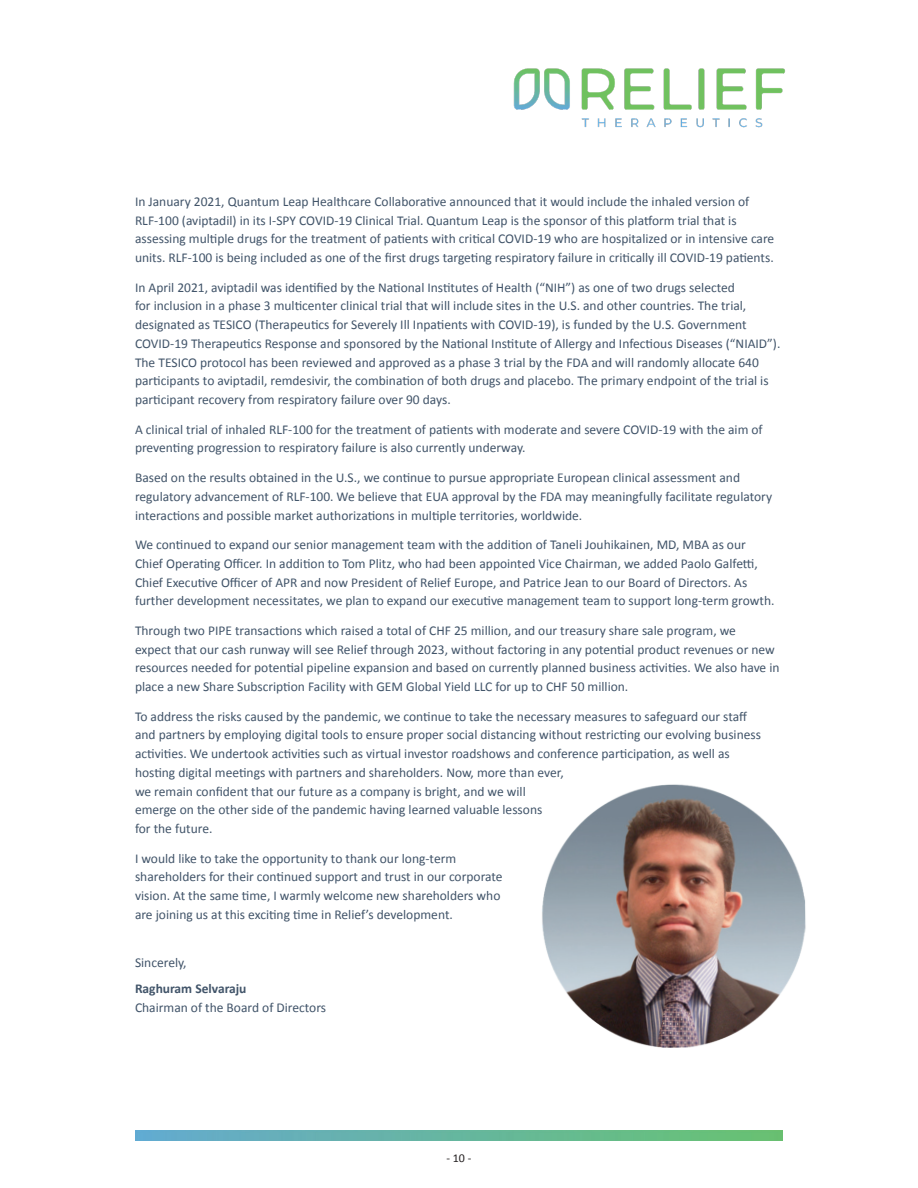
<style>
.page{position:relative;width:918px;height:1188px;background:#fff}
.page>*{position:absolute;margin:0;border:0;box-sizing:border-box;transform-origin:0 0}
.t1{font:13.5px/18.8px "Calibri";color:#415469}
.t2{font:700 13.5px "Calibri";color:#415469}
.t3{font:12px "Calibri";color:#231f20}
</style>
<div class="page">
<img style="left:513px;top:68px;width:272px;height:60px">
<img style="left:135px;top:1130px;width:648px;height:10px">
<img style="left:542px;top:784px;width:264px;height:264px">
<p class="t1" style="left:135px;top:192px;width:641px">In January 2021, Quantum Leap Healthcare Collaborative announced that it would include the inhaled version of RLF-100 (aviptadil) in its I-SPY COVID-19 Clinical Trial. Quantum Leap is the sponsor of this platform trial that is assessing multiple drugs for the treatment of patients with critical COVID-19 who are hospitalized or in intensive care units. RLF-100 is being included as one of the first drugs targeting respiratory failure in critically ill COVID-19 patients.</p>
<p class="t1" style="left:135px;top:278px;width:647px">In April 2021, aviptadil was identified by the National Institutes of Health (“NIH”) as one of two drugs selected<br>for inclusion in a phase 3 multicenter clinical trial that will include sites in the U.S. and other countries. The trial, designated as TESICO (Therapeutics for Severely Ill Inpatients with COVID-19), is funded by the U.S. Government COVID-19 Therapeutics Response and sponsored by the National Institute of Allergy and Infectious Diseases (“NIAID”).<br>The TESICO protocol has been reviewed and approved as a phase 3 trial by the FDA and will randomly allocate 640 participants to aviptadil, remdesivir, the combination of both drugs and placebo. The primary endpoint of the trial is participant recovery from respiratory failure over 90 days.</p>
<p class="t1" style="left:135px;top:420px;width:629px">A clinical trial of inhaled RLF-100 for the treatment of patients with moderate and severe COVID-19 with the aim of preventing progression to respiratory failure is also currently underway.</p>
<p class="t1" style="left:135px;top:468px;width:639px">Based on the results obtained in the U.S., we continue to pursue appropriate European clinical assessment and regulatory advancement of RLF-100. We believe that EUA approval by the FDA may meaningfully facilitate regulatory interactions and possible market authorizations in multiple territories, worldwide.</p>
<p class="t1" style="left:135px;top:535px;width:641px">We continued to expand our senior management team with the addition of Taneli Jouhikainen, MD, MBA as our Chief Operating Officer. In addition to Tom Plitz, who had been appointed Vice Chairman, we added Paolo Galfetti, Chief Executive Officer of APR and now President of Relief Europe, and Patrice Jean to our Board of Directors. As further development necessitates, we plan to expand our executive management team to support long-term growth.</p>
<p class="t1" style="left:135px;top:621px;width:646px">Through two PIPE transactions which raised a total of CHF 25 million, and our treasury share sale program, we<br>expect that our cash runway will see Relief through 2023, without factoring in any potential product revenues or new resources needed for potential pipeline expansion and based on currently planned business activities. We also have in place a new Share Subscription Facility with GEM Global Yield LLC for up to CHF 50 million.</p>
<p class="t1" style="left:135px;top:707px;width:628px">To address the risks caused by the pandemic, we continue to take the necessary measures to safeguard our staff and partners by employing digital tools to ensure proper social distancing without restricting our evolving business activities. We undertook activities such as virtual investor roadshows and conference participation, as well as hosting digital meetings with partners and shareholders. Now, more than ever,<br>we remain confident that our future as a company is bright, and we will<br>emerge on the other side of the pandemic having learned valuable lessons<br>for the future.</p>
<p class="t1" style="left:135px;top:849px;width:369px">I would like to take the opportunity to thank our long-term shareholders for their continued support and trust in our corporate vision. At the same time, I warmly welcome new shareholders who are joining us at this exciting time in Relief’s development.</p>
<p class="t1" style="left:135px;top:953px;width:53px">Sincerely,</p>
<p class="t2" style="left:135px;top:980px;width:113px">Raghuram Selvaraju</p>
<p class="t1" style="left:135px;top:998px;width:193px">Chairman of the Board of Directors</p>
<p class="t3" style="left:447px;top:1151px;width:26px">- 10 -</p>
</div>
